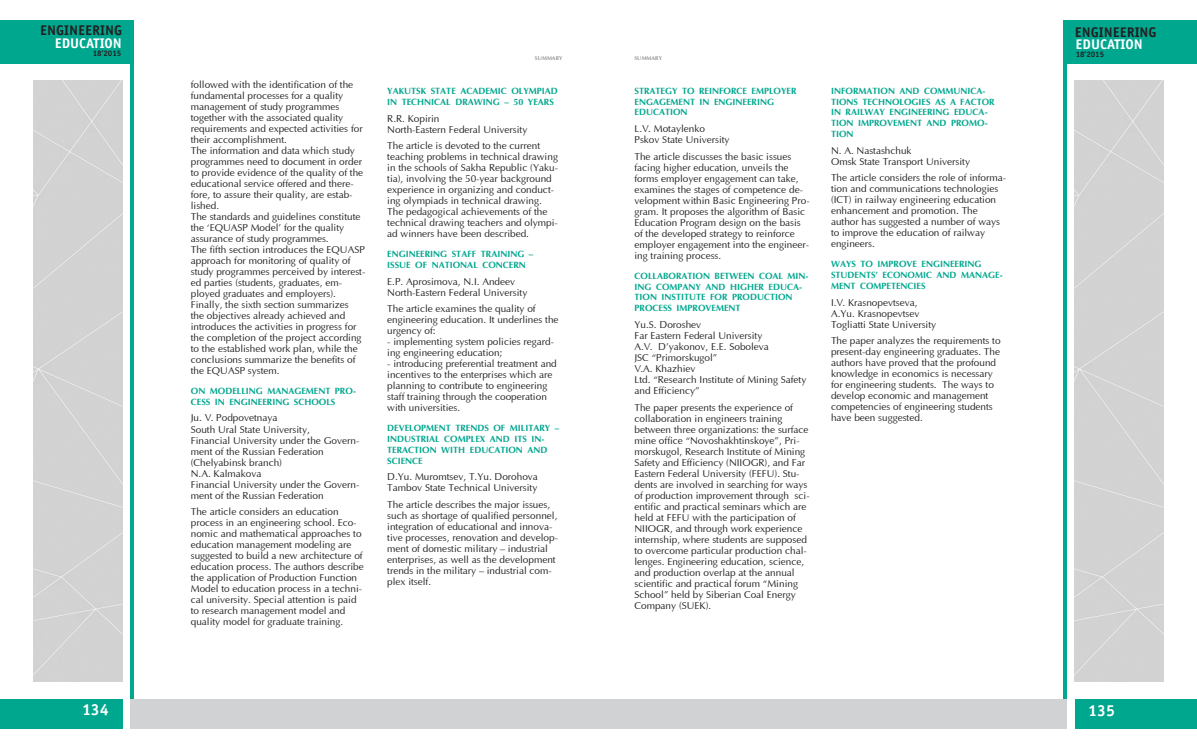
<style>
.page{position:relative;width:1197px;height:755px;background:#fff}
.page>*{position:absolute;margin:0;border:0;box-sizing:border-box;transform-origin:0 0}
.t1{font:700 16px "Officina Sans C";color:#fff}
.t2{font:700 14px "Officina Sans C";color:#231f20}
.t3{font:700 14px "Officina Sans C";color:#fff}
.Sub1{font:10px/11px "Optima";color:#231f20}
.Sub1-2{font:700 9px/10.8px "AG Optima";color:#00a78f}
.t4{font:700 8px "Officina Sans C";color:#231f20}
.t5{font:700 5.5px "AG Optima";letter-spacing:.01em;color:#939598}
</style>
<div class="page">
<div style="left:1063px;top:20px;width:133px;height:43px;background:#00a78f"></div>
<div style="left:1074px;top:698px;width:122px;height:30px;background:#00a78f"></div>
<div style="left:0;top:698px;width:122px;height:30px;background:#00a78f"></div>
<div style="left:0;top:20px;width:133px;height:43px;background:#00a78f"></div>
<hr style="left:1063px;top:45px;width:3px;height:653px;background:#00a78f">
<hr style="left:130px;top:45px;width:3px;height:653px;background:#00a78f">
<div style="left:33px;top:80px;width:89px;height:601px;background:#d3d3d3"></div>
<div style="left:130px;top:698px;width:468px;height:30px;background:#d1d2d4"></div>
<div style="left:598px;top:698px;width:468px;height:30px;background:#d1d2d4"></div>
<div style="left:1074px;top:80px;width:89px;height:601px;background:#d3d3d3"></div>
<h2 class="t2" style="left:40px;top:23px;width:83px">ENGINEERING</h2>
<h2 class="t2" style="left:1074px;top:24px;width:83px">ENGINEERING</h2>
<h2 class="t3" style="left:55px;top:35px;width:69px">EDUCATION</h2>
<h2 class="t3" style="left:1075px;top:36px;width:69px">EDUCATION</h2>
<p class="t4" style="left:93px;top:49px;width:30px">18’2015</p>
<p class="t4" style="left:1075px;top:49px;width:30px">18’2015</p>
<p class="t5" style="left:535px;top:55px;width:29px">SUMMARY</p>
<p class="t5" style="left:634px;top:55px;width:29px">SUMMARY</p>
<p class="Sub1" style="left:191px;top:79px;width:176px">followed with the identification of the fundamental processes for a quality management of study programmes together with the associated quality requirements and expected activities for their accomplishment.<br>The information and data which study programmes need to document in order to provide evidence of the quality of the educational service offered and there&shy;fore, to assure their quality, are estab&shy;lished.<br>The standards and guidelines constitute the ‘EQUASP Model’ for the quality assurance of study programmes.<br>The fifth section introduces the EQUASP approach for monitoring of quality of study programmes perceived by interest&shy;ed parties (students, graduates, em&shy;ployed graduates and employers).<br>Finally, the sixth section summarizes<br>the objectives already achieved and introduces the activities in progress for the completion of the project according to the established work plan, while the conclusions summarize the benefits of the EQUASP system.</p>
<p class="Sub1-2" style="left:191px;top:385px;width:167px">ON MODELLING MANAGEMENT PRO-<br>CESS IN ENGINEERING SCHOOLS</p>
<p class="Sub1" style="left:191px;top:413px;width:170px">Ju. V. Podpovetnaya<br>South Ural State University,<br>Financial University under the Govern&shy;ment of the Russian Federation (Chelyabinsk branch)<br>N.A. Kalmakova<br>Financial University under the Govern&shy;ment of the Russian Federation</p>
<p class="Sub1" style="left:191px;top:506px;width:174px">The article considers an education process in an engineering school. Eco&shy;nomic and mathematical approaches to education management modeling are suggested to build a new architecture of education process. The authors describe the application of Production Function Model to education process in a techni&shy;cal university. Special attention is paid to research management model and quality model for graduate training.</p>
<p class="Sub1-2" style="left:387px;top:85px;width:172px">YAKUTSK STATE ACADEMIC OLYMPIAD<br>IN TECHNICAL DRAWING – 50 YEARS</p>
<p class="Sub1" style="left:387px;top:113px;width:142px">R.R. Kopirin<br>North-Eastern Federal University</p>
<p class="Sub1" style="left:387px;top:141px;width:172px">The article is devoted to the current teaching problems in technical drawing in the schools of Sakha Republic (Yaku&shy;tia), involving the 50-year background experience in organizing and conduct&shy;ing olympiads in technical drawing.<br>The pedagogical achievements of the technical drawing teachers and olympi&shy;ad winners have been described.</p>
<p class="Sub1-2" style="left:387px;top:249px;width:148px">ENGINEERING STAFF TRAINING –<br>ISSUE OF NATIONAL CONCERN</p>
<p class="Sub1" style="left:387px;top:276px;width:142px">E.P. Aprosimova, N.I. Andeev<br>North-Eastern Federal University</p>
<p class="Sub1" style="left:387px;top:303px;width:173px">The article examines the quality of engineering education. It underlines the urgency of:</p>
<p class="Sub1" style="left:387px;top:336px;width:168px">- implementing system policies regard&shy;ing engineering education;</p>
<p class="Sub1" style="left:387px;top:358px;width:171px">- introducing preferential treatment and incentives to the enterprises which are planning to contribute to engineering staff training through the cooperation with universities.</p>
<p class="Sub1-2" style="left:387px;top:422px;width:174px">DEVELOPMENT TRENDS OF MILITARY –<br>INDUSTRIAL COMPLEX AND ITS IN-<br>TERACTION WITH EDUCATION AND<br>SCIENCE</p>
<p class="Sub1" style="left:387px;top:471px;width:152px">D.Yu. Muromtsev, T.Yu. Dorohova<br>Tambov State Technical University</p>
<p class="Sub1" style="left:387px;top:499px;width:172px">The article describes the major issues, such as shortage of qualified personnel, integration of educational and innova&shy;tive processes, renovation and develop&shy;ment of domestic military – industrial enterprises, as well as the development trends in the military – industrial com&shy;plex itself.</p>
<p class="Sub1-2" style="left:634px;top:85px;width:164px">STRATEGY TO REINFORCE EMPLOYER<br>ENGAGEMENT IN ENGINEERING<br>EDUCATION</p>
<p class="Sub1" style="left:634px;top:124px;width:97px">L.V. Motaylenko<br>Pskov State University</p>
<p class="Sub1" style="left:634px;top:151px;width:177px">The article discusses the basic issues facing higher education, unveils the forms employer engagement can take, examines the stages of competence de&shy;velopment within Basic Engineering Pro&shy;gram. It proposes the algorithm of Basic Education Program design on the basis of the developed strategy to reinforce employer engagement into the engineer&shy;ing training process.</p>
<p class="Sub1-2" style="left:634px;top:270px;width:176px">COLLABORATION BETWEEN COAL MIN-<br>ING COMPANY AND HIGHER EDUCA-<br>TION INSTITUTE FOR PRODUCTION<br>PROCESS IMPROVEMENT</p>
<p class="Sub1" style="left:634px;top:319px;width:173px">Yu.S. Doroshev<br>Far Eastern Federal University<br>A.V. D’yakonov, E.E. Soboleva<br>JSC “Primorskugol”<br>V.A. Khazhiev<br>Ltd. “Research Institute of Mining Safety and Efficiency”</p>
<p class="Sub1" style="left:634px;top:402px;width:177px">The paper presents the experience of collaboration in engineers training between three organizations: the surface mine office “Novoshakhtinskoye”, Pri&shy;morskugol, Research Institute of Mining Safety and Efficiency (NIIOGR), and Far Eastern Federal University (FEFU). Stu&shy;dents are involved in searching for ways of production improvement through sci&shy;entific and practical seminars which are held at FEFU with the participation of NIIOGR, and through work experience internship, where students are supposed to overcome particular production chal&shy;lenges. Engineering education, science, and production overlap at the annual scientific and practical forum “Mining School” held by Siberian Coal Energy Company (SUEK).</p>
<p class="Sub1-2" style="left:830px;top:85px;width:165px">INFORMATION AND COMMUNICA-<br>TIONS TECHNOLOGIES AS A FACTOR<br>IN RAILWAY ENGINEERING EDUCA-<br>TION IMPROVEMENT AND PROMO-<br>TION</p>
<p class="Sub1" style="left:830px;top:145px;width:140px">N. A. Nastashchuk<br>Omsk State Transport University</p>
<p class="Sub1" style="left:830px;top:173px;width:177px">The article considers the role of informa&shy;tion and communications technologies (ICT) in railway engineering education enhancement and promotion. The author has suggested a number of ways to improve the education of railway engineers.</p>
<p class="Sub1-2" style="left:830px;top:259px;width:173px">WAYS TO IMPROVE ENGINEERING<br>STUDENTS’ ECONOMIC AND MANAGE-<br>MENT COMPETENCIES</p>
<p class="Sub1" style="left:830px;top:297px;width:107px">I.V. Krasnopevtseva,<br>A.Yu. Krasnopevtsev<br>Togliatti State University</p>
<p class="Sub1" style="left:830px;top:335px;width:171px">The paper analyzes the requirements to present-day engineering graduates. The authors have proved that the profound knowledge in economics is necessary for engineering students. The ways to develop economic and management competencies of engineering students have been suggested.</p>
<h1 class="t1" style="left:82px;top:700px;width:28px">134</h1>
<h1 class="t1" style="left:1088px;top:700px;width:28px">135</h1>
</div>
